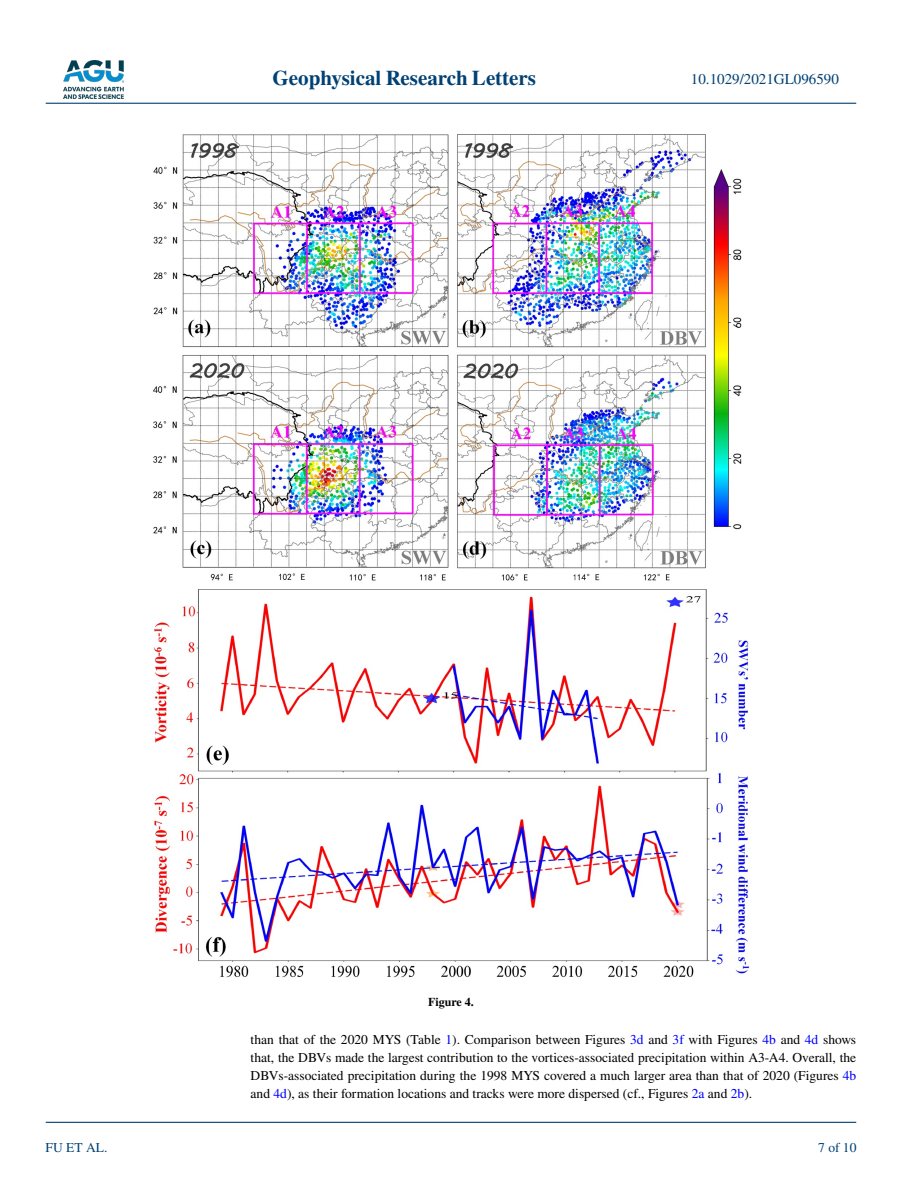
<style>
.page{position:relative;width:902px;height:1183px;background:#fff}
.page>*{position:absolute;margin:0;border:0;box-sizing:border-box;transform-origin:0 0}
.t1{font:700 21px "STIX";color:#004174}
.t2{font:15px "STIX";color:#004174}
.t3{font:13.5px/18px "STIX";color:#000;text-align:justify}
.t4{font:13.5px "STIX";color:#004174}
.t5{font:700 12px "STIX";color:#000}
.s1{color:#00f}
</style>
<div class="page">
<img style="left:63px;top:60px;width:60px;height:39px">
<hr style="left:46px;top:103px;width:810px;height:1px;background:#004174">
<hr style="left:46px;top:1121px;width:810px;height:1px;background:#004174">
<img style="left:153px;top:134px;width:596px;height:843px">
<h1 class="t1" style="left:272px;top:66px;width:265px">Geophysical Research Letters</h1>
<p class="t2" style="left:691px;top:69px;width:149px">10.1029/2021GL096590</p>
<p class="t4" style="left:45px;top:1138px;width:63px">FU ET AL.</p>
<p class="t5" style="left:428px;top:995px;width:47px">Figure 4.</p>
<p class="t3" style="left:250px;top:1030px;width:607px">than that of the 2020 MYS (Table <span class="s1">1</span>). Comparison between Figures <span class="s1">3d</span> and <span class="s1">3f</span> with Figures <span class="s1">4b</span> and <span class="s1">4d</span> shows that, the DBVs made the largest contribution to the vortices-associated precipitation within A3-A4. Overall, the DBVs-associated precipitation during the 1998 MYS covered a much larger area than that of 2020 (Figures <span class="s1">4b </span>and <span class="s1">4d</span>), as their formation locations and tracks were more dispersed (cf., Figures <span class="s1">2a</span> and <span class="s1">2b</span>).</p>
<p class="t4" style="left:818px;top:1138px;width:40px">7 of 10</p>
</div>
